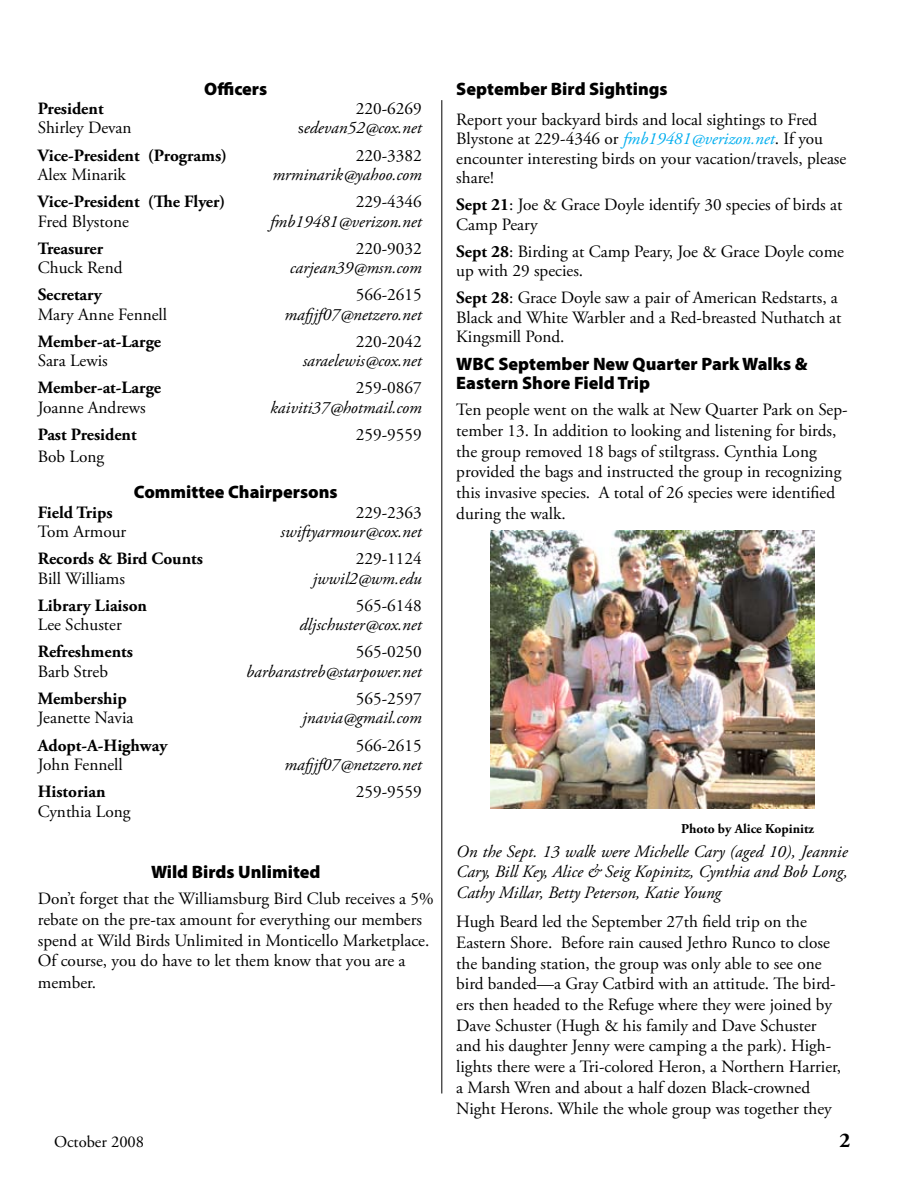
<style>
.page{position:relative;width:918px;height:1188px;background:#fff}
.page>*{position:absolute;margin:0;border:0;box-sizing:border-box;transform-origin:0 0}
.t1{font:700 21px "Adobe Garamond Pro";color:#000}
.t2{font:900 18px/19.5px "Myriad Pro";color:#000}
.t3{font:17.25px/20.7px "Adobe Garamond Pro";color:#000}
.t4{font:italic 17.25px/20.7px "Adobe Garamond Pro";color:#000;text-align:justify}
.t5{font:700 17.25px "Adobe Garamond Pro";color:#000}
.t6{font:16.5px "Adobe Garamond Pro";color:#000}
.t7{font:700 13.5px "Adobe Garamond Pro";color:#000}
.s1{font-style:normal}
.s2{font-style:italic;color:#00aeef}
.s3{font-weight:700}
</style>
<div class="page">
<img style="left:490px;top:531px;width:324px;height:278px">
<hr style="left:441px;top:100px;width:1px;height:994px;background:#000">
<p class="t2" style="left:204px;top:78px;width:65px">Officers</p>
<p class="t5" style="left:38px;top:98px;width:67px">President</p>
<p class="t3" style="left:356px;top:99px;width:67px">220-6269</p>
<p class="t3" style="left:38px;top:118px;width:95px">Shirley Devan</p>
<p class="t4" style="left:298px;top:118px;width:125px"><span class="s1">s</span>edevan52@cox.net</p>
<p class="t5" style="left:38px;top:145px;width:191px">Vice-President (Programs)</p>
<p class="t3" style="left:356px;top:145px;width:67px">220-3382</p>
<p class="t3" style="left:38px;top:165px;width:90px">Alex Minarik</p>
<p class="t4" style="left:272px;top:165px;width:151px">mrminarik@yahoo.com</p>
<p class="t5" style="left:38px;top:192px;width:189px">Vice-President (The Flyer)</p>
<p class="t3" style="left:356px;top:192px;width:67px">229-4346</p>
<p class="t3" style="left:38px;top:211px;width:93px">Fred Blystone</p>
<p class="t4" style="left:270px;top:211px;width:153px">fmb19481@verizon.net</p>
<p class="t5" style="left:38px;top:238px;width:67px">Treasurer</p>
<p class="t3" style="left:356px;top:238px;width:67px">220-9032</p>
<p class="t3" style="left:38px;top:258px;width:86px">Chuck Rend</p>
<p class="t4" style="left:290px;top:258px;width:134px">carjean39@msn.com</p>
<p class="t5" style="left:38px;top:285px;width:66px">Secretary</p>
<p class="t3" style="left:356px;top:285px;width:67px">566-2615</p>
<p class="t3" style="left:38px;top:305px;width:131px">Mary Anne Fennell</p>
<p class="t4" style="left:285px;top:304px;width:139px">mafjjf07@netzero.net</p>
<p class="t5" style="left:38px;top:331px;width:125px">Member-at-Large</p>
<p class="t3" style="left:356px;top:332px;width:67px">220-2042</p>
<p class="t3" style="left:38px;top:351px;width:72px">Sara Lewis</p>
<p class="t4" style="left:303px;top:351px;width:121px">saraelewis@cox.net</p>
<p class="t5" style="left:38px;top:378px;width:125px">Member-at-Large</p>
<p class="t3" style="left:356px;top:378px;width:67px">259-0867</p>
<p class="t3" style="left:38px;top:398px;width:110px">Joanne Andrews</p>
<p class="t4" style="left:270px;top:397px;width:153px">kaiviti37@hotmail.com</p>
<p class="t5" style="left:38px;top:424px;width:100px">Past President</p>
<p class="t3" style="left:356px;top:425px;width:67px">259-9559</p>
<p class="t3" style="left:38px;top:446px;width:68px">Bob Long</p>
<p class="t2" style="left:134px;top:482px;width:205px">Committee Chairpersons</p>
<p class="t5" style="left:38px;top:502px;width:76px">Field Trips</p>
<p class="t3" style="left:356px;top:503px;width:67px">229-2363</p>
<p class="t3" style="left:38px;top:522px;width:90px">Tom Armour</p>
<p class="t4" style="left:281px;top:522px;width:143px">swiftyarmour@cox.net</p>
<p class="t5" style="left:38px;top:549px;width:167px">Records &amp; Bird Counts</p>
<p class="t3" style="left:356px;top:549px;width:67px">229-1124</p>
<p class="t3" style="left:38px;top:569px;width:89px">Bill Williams</p>
<p class="t4" style="left:313px;top:568px;width:111px">jwwil2@wm.edu</p>
<p class="t5" style="left:38px;top:595px;width:111px">Library Liaison</p>
<p class="t3" style="left:356px;top:596px;width:67px">565-6148</p>
<p class="t3" style="left:38px;top:615px;width:85px">Lee Schuster</p>
<p class="t4" style="left:299px;top:615px;width:124px">dljschuster@cox.net</p>
<p class="t5" style="left:38px;top:642px;width:97px">Refreshments</p>
<p class="t3" style="left:356px;top:642px;width:67px">565-0250</p>
<p class="t3" style="left:38px;top:662px;width:72px">Barb Streb</p>
<p class="t4" style="left:246px;top:662px;width:177px">barbarastreb@starpower.net</p>
<p class="t5" style="left:38px;top:688px;width:91px">Membership</p>
<p class="t3" style="left:356px;top:689px;width:67px">565-2597</p>
<p class="t3" style="left:38px;top:708px;width:97px">Jeanette Navia</p>
<p class="t4" style="left:302px;top:708px;width:121px">jnavia@gmail.com</p>
<p class="t5" style="left:38px;top:735px;width:131px">Adopt-A-Highway</p>
<p class="t3" style="left:356px;top:735px;width:67px">566-2615</p>
<p class="t3" style="left:38px;top:755px;width:87px">John Fennell</p>
<p class="t4" style="left:285px;top:755px;width:139px">mafjjf07@netzero.net</p>
<p class="t5" style="left:38px;top:782px;width:69px">Historian</p>
<p class="t3" style="left:356px;top:782px;width:67px">259-9559</p>
<p class="t3" style="left:38px;top:801px;width:94px">Cynthia Long</p>
<p class="t2" style="left:151px;top:862px;width:171px">Wild Birds Unlimited</p>
<p class="t3" style="left:38px;top:889px;width:397px">Don’t forget that the Williamsburg Bird Club receives a 5% rebate on the pre-tax amount for everything our members spend at Wild Birds Unlimited in Monticello Marketplace.<br>Of course, you do have to let them know that you are a member.</p>
<p class="t2" style="left:456px;top:78px;width:213px">September Bird Sightings</p>
<p class="t3" style="left:456px;top:110px;width:392px;line-height:19.5px">Report your backyard birds and local sightings to Fred Blystone at 229-4346 or <span class="s2">fmb19481@verizon.net</span>. If you encounter interesting birds on your vacation/travels, please share!</p>
<p class="t3" style="left:456px;top:196px;width:388px;line-height:19.5px"><span class="s3">Sept 21</span>: Joe &amp; Grace Doyle identify 30 species of birds at<br>Camp Peary</p>
<p class="t3" style="left:456px;top:242px;width:389px;line-height:19.5px"><span class="s3">Sept 28</span>: Birding at Camp Peary, Joe &amp; Grace Doyle come up with 29 species.</p>
<p class="t3" style="left:456px;top:289px;width:387px;line-height:19.5px"><span class="s3">Sept 28</span>: Grace Doyle saw a pair of American Redstarts, a<br>Black and White Warbler and a Red-breasted Nuthatch at<br>Kingsmill Pond.</p>
<p class="t2" style="left:456px;top:353px;width:353px">WBC September New Quarter Park Walks &amp;<br>Eastern Shore Field Trip</p>
<p class="t3" style="left:456px;top:400px;width:393px">Ten people went on the walk at New Quarter Park on Sep&shy;tember 13. In addition to looking and listening for birds, the group removed 18 bags of stiltgrass. Cynthia Long provided the bags and instructed the group in recognizing this invasive species. A total of 26 species were identified during the walk.</p>
<p class="t7" style="left:681px;top:820px;width:134px">Photo by Alice Kopinitz</p>
<p class="t4" style="left:456px;top:841px;width:393px">On the Sept. 13 walk were Michelle Cary (aged 10), Jeannie Cary, Bill Key, Alice &amp; Seig Kopinitz, Cynthia and Bob Long, Cathy Millar, Betty Peterson, Katie Young</p>
<p class="t3" style="left:456px;top:912px;width:386px">Hugh Beard led the September 27th field trip on the Eastern Shore. Before rain caused Jethro Runco to close the banding station, the group was only able to see one bird banded—a Gray Catbird with an attitude. The bird&shy;ers then headed to the Refuge where they were joined by Dave Schuster (Hugh &amp; his family and Dave Schuster and his daughter Jenny were camping a the park). High&shy;lights there were a Tri-colored Heron, a Northern Harrier, a Marsh Wren and about a half dozen Black-crowned Night Herons. While the whole group was together they</p>
<p class="t6" style="left:54px;top:1132px;width:92px">October 2008</p>
<p class="t1" style="left:840px;top:1128px;width:12px">2</p>
</div>
